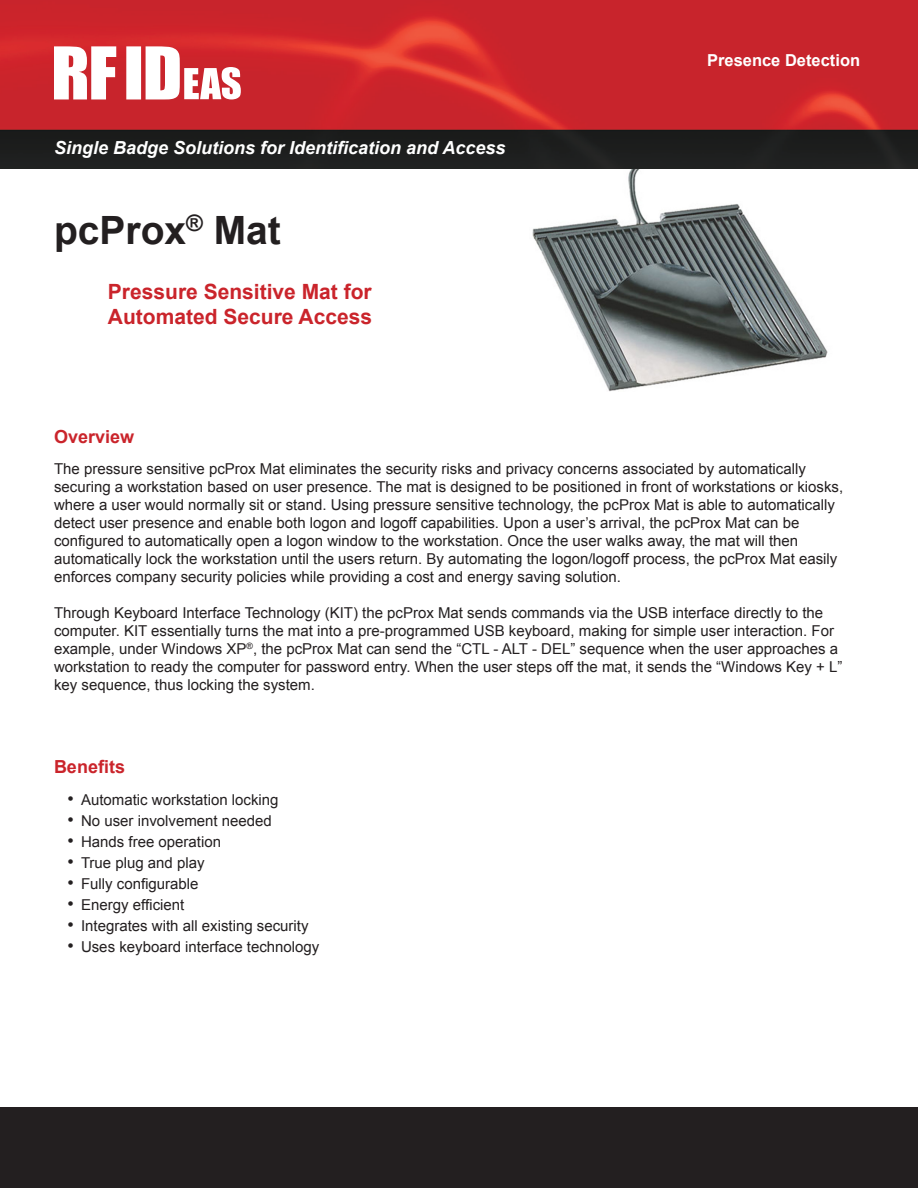
<style>
.page{position:relative;width:918px;height:1188px;background:#fff}
.page>*{position:absolute;margin:0;border:0;box-sizing:border-box;transform-origin:0 0}
.TITLE_TEXT{font:700 39px "Arial";color:#231f20}
.HEADING_1{font:700 21px "Arial";color:#ca242b}
.t1{font:italic 700 18px "Arial";color:#fff}
.HEADING_1-2{font:700 18px "Arial";color:#ca242b}
.t2{font:700 16.5px "Arial";color:#fff}
.PARAGRAPH{font:15px/18px "Arial";color:#231f20}
.s1{font-size:18px}
</style>
<div class="page">
<div style="left:0;top:1107px;width:918px;height:81px;background:#231f20"></div>
<img style="left:530px;top:168px;width:304px;height:224px">
<img style="left:0;top:0;width:918px;height:168px">
<svg style="left:54px;top:46px;width:187px;height:53px"></svg>
<p class="t1" style="left:54px;top:136px;width:453px">Single Badge Solutions for Identification and Access</p>
<p class="TITLE_TEXT" style="left:54px;top:205px;width:228px">pcProx<sup>®</sup> Mat</p>
<p class="HEADING_1" style="left:108px;top:277px;width:265px">Pressure Sensitive Mat for</p>
<p class="HEADING_1" style="left:108px;top:303px;width:266px">Automated Secure Access</p>
<p class="t2" style="left:707px;top:49px;width:155px">Presence Detection</p>
<p class="HEADING_1-2" style="left:54px;top:425px;width:82px">Overview</p>
<p class="PARAGRAPH" style="left:54px;top:460px;width:791px">The pressure sensitive pcProx Mat eliminates the security risks and privacy concerns associated by automatically securing a workstation based on user presence. The mat is designed to be positioned in front of workstations or kiosks, where a user would normally sit or stand. Using pressure sensitive technology, the pcProx Mat is able to automatically detect user presence and enable both logon and logoff capabilities. Upon a user’s arrival, the pcProx Mat can be configured to automatically open a logon window to the workstation. Once the user walks away, the mat will then automatically lock the workstation until the users return. By automating the logon/logoff process, the pcProx Mat easily enforces company security policies while providing a cost and energy saving solution.</p>
<p class="PARAGRAPH" style="left:54px;top:604px;width:790px">Through Keyboard Interface Technology (KIT) the pcProx Mat sends commands via the USB interface directly to the computer. KIT essentially turns the mat into a pre-programmed USB keyboard, making for simple user interaction. For example, under Windows XP<sup>®</sup>, the pcProx Mat can send the “CTL - ALT - DEL” sequence when the user approaches a workstation to ready the computer for password entry. When the user steps off the mat, it sends the “Windows Key + L” key sequence, thus locking the system.</p>
<p class="HEADING_1-2" style="left:54px;top:755px;width:73px">Benefits</p>
<p class="PARAGRAPH" style="left:68px;top:791px;width:213px"><span class="s1">•</span> Automatic workstation locking</p>
<p class="PARAGRAPH" style="left:68px;top:812px;width:206px"><span class="s1">•</span> No user involvement needed</p>
<p class="PARAGRAPH" style="left:68px;top:833px;width:155px"><span class="s1">•</span> Hands free operation</p>
<p class="PARAGRAPH" style="left:68px;top:854px;width:139px"><span class="s1">•</span> True plug and play</p>
<p class="PARAGRAPH" style="left:68px;top:875px;width:133px"><span class="s1">•</span> Fully configurable</p>
<p class="PARAGRAPH" style="left:68px;top:896px;width:118px"><span class="s1">•</span> Energy efficient</p>
<p class="PARAGRAPH" style="left:68px;top:917px;width:243px"><span class="s1">•</span> Integrates with all existing security</p>
<p class="PARAGRAPH" style="left:68px;top:938px;width:253px"><span class="s1">•</span> Uses keyboard interface technology</p>
</div>
